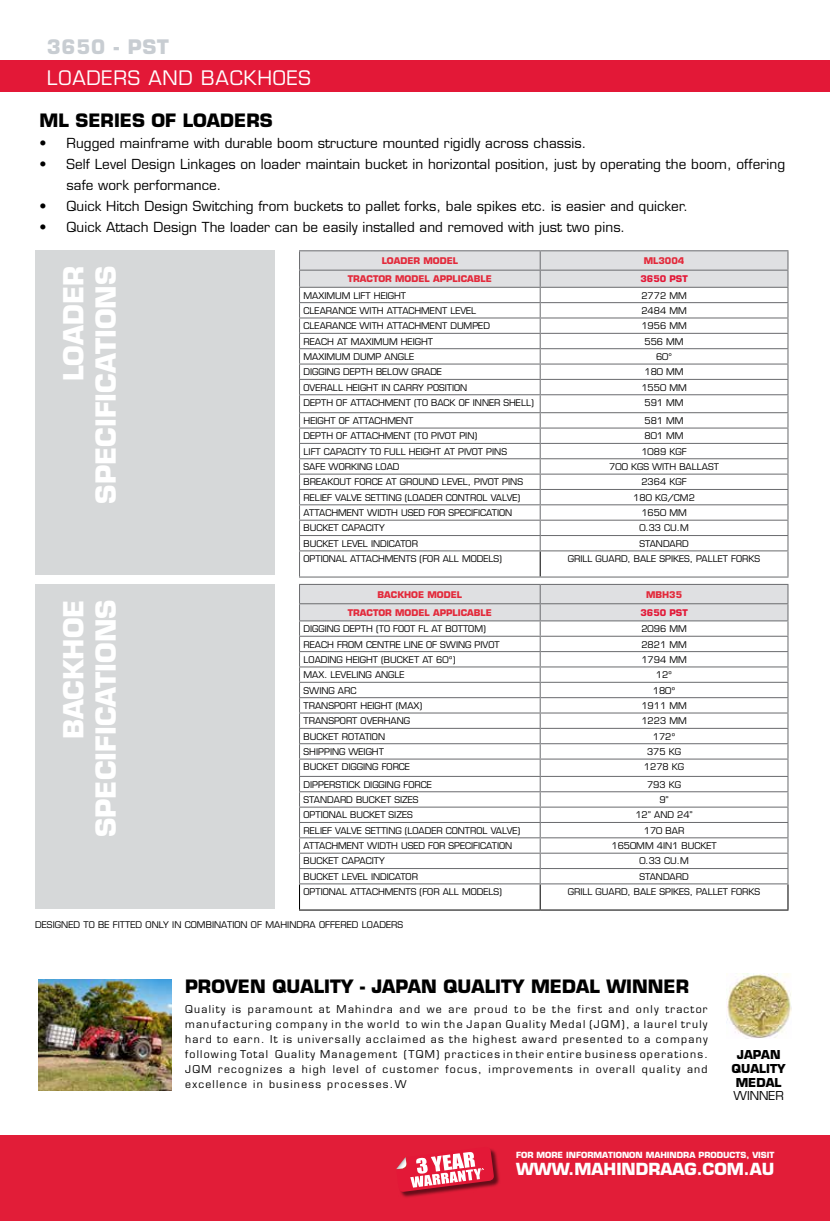
<style>
.page{position:relative;width:830px;height:1221px;background:#fff}
.page>*{position:absolute;margin:0;border:0;box-sizing:border-box;transform-origin:0 0}
.t1{font:700 27px/32.4px "Eurostile";color:#fff;text-align:right}
.t2{font:19.5px "Eurostile";letter-spacing:.04em;color:#fff}
.t3{font:700 19.5px "Eurostile";letter-spacing:.04em;color:#c8cdd2}
.t4{font:700 18px "Eurostile";color:#000}
.t5{font:700 16.2px "Eurostile";color:#fff}
.t6{font:13.5px/21px "Eurostile";letter-spacing:.005em;color:#000}
.t7{font:700 12px/14px "Eurostile";color:#000;text-align:center}
.t8{font:12px "Eurostile";color:#000}
.t9{font:10.5px/15px "Eurostile";letter-spacing:.12em;color:#000;text-align:justify}
.t10{font:9px "Eurostile";color:#000}
.t11{font:700 9px "Eurostile";color:#e32a3b}
.t12{font:700 9px "Eurostile";color:#e31837}
.t13{font:700 8.25px "Eurostile";color:#fff}
</style>
<div class="page">
<div style="left:0;top:1135px;width:829px;height:85px;background:#e21d38"></div>
<div style="left:397px;top:1147px;width:103px;height:51px;background:#000;opacity:.55"></div>
<svg style="left:396px;top:1147px;width:98px;height:45px"></svg>
<img style="left:38px;top:979px;width:133px;height:111px">
<img style="left:726px;top:973px;width:65px;height:65px">
<div style="left:35px;top:250px;width:240px;height:325px;background:#d6d8d9"></div>
<div style="left:35px;top:584px;width:240px;height:324px;background:#d6d8d9"></div>
<hr style="left:299px;top:250px;width:241px;height:1px;background:#6d6e71">
<hr style="left:540px;top:250px;width:248px;height:1px;background:#6d6e71">
<svg style="left:299px;top:251px;width:489px;height:325px"></svg>
<hr style="left:299px;top:576px;width:241px;height:1px;background:#6d6e71">
<hr style="left:540px;top:576px;width:248px;height:1px;background:#6d6e71">
<hr style="left:299px;top:909px;width:241px;height:1px;background:#000">
<hr style="left:540px;top:909px;width:248px;height:1px;background:#000">
<svg style="left:299px;top:584px;width:489px;height:325px"></svg>
<hr style="left:299px;top:883px;width:241px;height:1px;background:#6d6e71">
<hr style="left:540px;top:883px;width:248px;height:1px;background:#6d6e71">
<div style="left:0;top:60px;width:829px;height:32px;background:#e31837"></div>
<h2 class="t3" style="left:47px;top:35px;width:123px">3650 - PST</h2>
<h2 class="t2" style="left:47px;top:67px;width:265px">LOADERS AND BACKHOES</h2>
<h3 class="t4" style="left:40px;top:109px;width:234px">ML SERIES OF LOADERS</h3>
<h3 class="t6" style="left:40px;top:133px;width:548px">• Rugged mainframe with durable boom structure mounted rigidly across chassis.</h3>
<h3 class="t6" style="left:67px;top:154px;width:719px;text-indent:-27px">• Self Level Design Linkages on loader maintain bucket in horizontal position, just by operating the boom, offering safe work performance.</h3>
<h3 class="t6" style="left:40px;top:196px;width:649px">• Quick Hitch Design Switching from buckets to pallet forks, bale spikes etc. is easier and quicker.</h3>
<h3 class="t6" style="left:40px;top:217px;width:587px">• Quick Attach Design The loader can be easily installed and removed with just two pins.</h3>
<h1 class="t1" style="left:57px;top:503px;width:239px;rotate:-90deg">LOADER<br>SPECIFICATIONS</h1>
<h1 class="t1" style="left:57px;top:837px;width:239px;rotate:-90deg">BACKHOE<br>SPECIFICATIONS</h1>
<p class="t11" style="left:381px;top:255px;width:78px">LOADER MODEL</p>
<p class="t11" style="left:643px;top:255px;width:42px">ML3004</p>
<p class="t11" style="left:347px;top:273px;width:145px">TRACTOR MODEL APPLICABLE</p>
<p class="t12" style="left:640px;top:273px;width:49px">3650 PST</p>
<p class="t10" style="left:303px;top:290px;width:104px">MAXIMUM LIFT HEIGHT</p>
<p class="t10" style="left:641px;top:290px;width:47px">2772 MM</p>
<p class="t10" style="left:303px;top:305px;width:174px">CLEARANCE WITH ATTACHMENT LEVEL</p>
<p class="t10" style="left:641px;top:305px;width:47px">2484 MM</p>
<p class="t10" style="left:303px;top:320px;width:188px">CLEARANCE WITH ATTACHMENT DUMPED</p>
<p class="t10" style="left:641px;top:320px;width:47px">1956 MM</p>
<p class="t10" style="left:303px;top:336px;width:131px">REACH AT MAXIMUM HEIGHT</p>
<p class="t10" style="left:644px;top:336px;width:41px">556 MM</p>
<p class="t10" style="left:303px;top:351px;width:112px">MAXIMUM DUMP ANGLE</p>
<p class="t10" style="left:655px;top:351px;width:18px">60°</p>
<p class="t10" style="left:303px;top:366px;width:140px">DIGGING DEPTH BELOW GRADE</p>
<p class="t10" style="left:644px;top:366px;width:41px">180 MM</p>
<p class="t10" style="left:303px;top:382px;width:165px">OVERALL HEIGHT IN CARRY POSITION</p>
<p class="t10" style="left:641px;top:382px;width:47px">1550 MM</p>
<p class="t10" style="left:303px;top:397px;width:232px">DEPTH OF ATTACHMENT (TO BACK OF INNER SHELL)</p>
<p class="t10" style="left:644px;top:397px;width:41px">591 MM</p>
<p class="t10" style="left:303px;top:415px;width:111px">HEIGHT OF ATTACHMENT</p>
<p class="t10" style="left:644px;top:415px;width:41px">581 MM</p>
<p class="t10" style="left:303px;top:430px;width:175px">DEPTH OF ATTACHMENT (TO PIVOT PIN)</p>
<p class="t10" style="left:644px;top:430px;width:41px">801 MM</p>
<p class="t10" style="left:303px;top:446px;width:205px">LIFT CAPACITY TO FULL HEIGHT AT PIVOT PINS</p>
<p class="t10" style="left:641px;top:446px;width:47px">1089 KGF</p>
<p class="t10" style="left:303px;top:461px;width:97px">SAFE WORKING LOAD</p>
<p class="t10" style="left:609px;top:461px;width:111px">700 KGS WITH BALLAST</p>
<p class="t10" style="left:303px;top:476px;width:221px">BREAKOUT FORCE AT GROUND LEVEL, PIVOT PINS</p>
<p class="t10" style="left:641px;top:476px;width:47px">2364 KGF</p>
<p class="t10" style="left:303px;top:492px;width:218px">RELIEF VALVE SETTING (LOADER CONTROL VALVE)</p>
<p class="t10" style="left:633px;top:492px;width:63px">180 KG/CM2</p>
<p class="t10" style="left:303px;top:507px;width:210px">ATTACHMENT WIDTH USED FOR SPECIFICATION</p>
<p class="t10" style="left:641px;top:507px;width:47px">1650 MM</p>
<p class="t10" style="left:303px;top:522px;width:83px">BUCKET CAPACITY</p>
<p class="t10" style="left:639px;top:522px;width:51px">0.33 CU.M</p>
<p class="t10" style="left:303px;top:538px;width:116px">BUCKET LEVEL INDICATOR</p>
<p class="t10" style="left:639px;top:538px;width:51px">STANDARD</p>
<p class="t10" style="left:303px;top:553px;width:200px">OPTIONAL ATTACHMENTS (FOR ALL MODELS)</p>
<p class="t10" style="left:567px;top:553px;width:194px">GRILL GUARD, BALE SPIKES, PALLET FORKS</p>
<p class="t11" style="left:377px;top:588px;width:86px">BACKHOE MODEL</p>
<p class="t11" style="left:645px;top:588px;width:38px">MBH35</p>
<p class="t11" style="left:347px;top:607px;width:145px">TRACTOR MODEL APPLICABLE</p>
<p class="t12" style="left:640px;top:607px;width:49px">3650 PST</p>
<p class="t10" style="left:303px;top:623px;width:184px">DIGGING DEPTH (TO FOOT FL AT BOTTOM)</p>
<p class="t10" style="left:641px;top:623px;width:47px">2096 MM</p>
<p class="t10" style="left:303px;top:638px;width:197px">REACH FROM CENTRE LINE OF SWING PIVOT</p>
<p class="t10" style="left:641px;top:638px;width:47px">2821 MM</p>
<p class="t10" style="left:303px;top:654px;width:153px">LOADING HEIGHT (BUCKET AT 60º)</p>
<p class="t10" style="left:641px;top:654px;width:47px">1794 MM</p>
<p class="t10" style="left:303px;top:669px;width:102px">MAX. LEVELING ANGLE</p>
<p class="t10" style="left:655px;top:669px;width:18px">12º</p>
<p class="t10" style="left:303px;top:684px;width:54px">SWING ARC</p>
<p class="t10" style="left:652px;top:684px;width:24px">180º</p>
<p class="t10" style="left:303px;top:700px;width:120px">TRANSPORT HEIGHT (MAX)</p>
<p class="t10" style="left:641px;top:700px;width:47px">1911 MM</p>
<p class="t10" style="left:303px;top:715px;width:108px">TRANSPORT OVERHANG</p>
<p class="t10" style="left:641px;top:715px;width:47px">1223 MM</p>
<p class="t10" style="left:303px;top:730px;width:83px">BUCKET ROTATION</p>
<p class="t10" style="left:652px;top:730px;width:24px">172º</p>
<p class="t10" style="left:303px;top:746px;width:82px">SHIPPING WEIGHT</p>
<p class="t10" style="left:646px;top:746px;width:36px">375 KG</p>
<p class="t10" style="left:303px;top:761px;width:108px">BUCKET DIGGING FORCE</p>
<p class="t10" style="left:643px;top:761px;width:42px">1278 KG</p>
<p class="t10" style="left:303px;top:779px;width:129px">DIPPERSTICK DIGGING FORCE</p>
<p class="t10" style="left:646px;top:779px;width:36px">793 KG</p>
<p class="t10" style="left:303px;top:794px;width:116px">STANDARD BUCKET SIZES</p>
<p class="t10" style="left:659px;top:794px;width:11px">9”</p>
<p class="t10" style="left:303px;top:809px;width:111px">OPTIONAL BUCKET SIZES</p>
<p class="t10" style="left:635px;top:809px;width:59px">12” AND 24”</p>
<p class="t10" style="left:303px;top:825px;width:218px">RELIEF VALVE SETTING (LOADER CONTROL VALVE)</p>
<p class="t10" style="left:643px;top:825px;width:42px">170 BAR</p>
<p class="t10" style="left:303px;top:840px;width:210px">ATTACHMENT WIDTH USED FOR SPECIFICATION</p>
<p class="t10" style="left:611px;top:840px;width:107px">1650MM 4IN1 BUCKET</p>
<p class="t10" style="left:303px;top:855px;width:83px">BUCKET CAPACITY</p>
<p class="t10" style="left:639px;top:855px;width:51px">0.33 CU.M</p>
<p class="t10" style="left:303px;top:871px;width:116px">BUCKET LEVEL INDICATOR</p>
<p class="t10" style="left:639px;top:871px;width:51px">STANDARD</p>
<p class="t10" style="left:303px;top:886px;width:200px">OPTIONAL ATTACHMENTS (FOR ALL MODELS)</p>
<p class="t10" style="left:567px;top:886px;width:194px">GRILL GUARD, BALE SPIKES, PALLET FORKS</p>
<p class="t10" style="left:35px;top:918px;width:369px">DESIGNED TO BE FITTED ONLY IN COMBINATION OF MAHINDRA OFFERED LOADERS</p>
<h3 class="t4" style="left:185px;top:975px;width:505px">PROVEN QUALITY - JAPAN QUALITY MEDAL WINNER</h3>
<p class="t9" style="left:185px;top:1001px;width:524px">Quality is paramount at Mahindra and we are proud to be the first and only tractor manufacturing company in the world to win the Japan Quality Medal (JQM), a laurel truly hard to earn. It is universally acclaimed as the highest award presented to a company following Total Quality Management (TQM) practices in their entire business operations.<br>JQM recognizes a high level of customer focus, improvements in overall quality and excellence in business processes.W</p>
<h3 class="t7" style="left:731px;top:1047px;width:56px">JAPAN<br>QUALITY<br>MEDAL</h3>
<h3 class="t8" style="left:733px;top:1088px;width:52px">WINNER</h3>
<p class="t13" style="left:515px;top:1149px;width:260px">FOR MORE INFORMATIONON MAHINDRA PRODUCTS, VISIT</p>
<h3 class="t5" style="left:515px;top:1158px;width:259px">WWW.MAHINDRAAG.COM.AU</h3>
</div>
